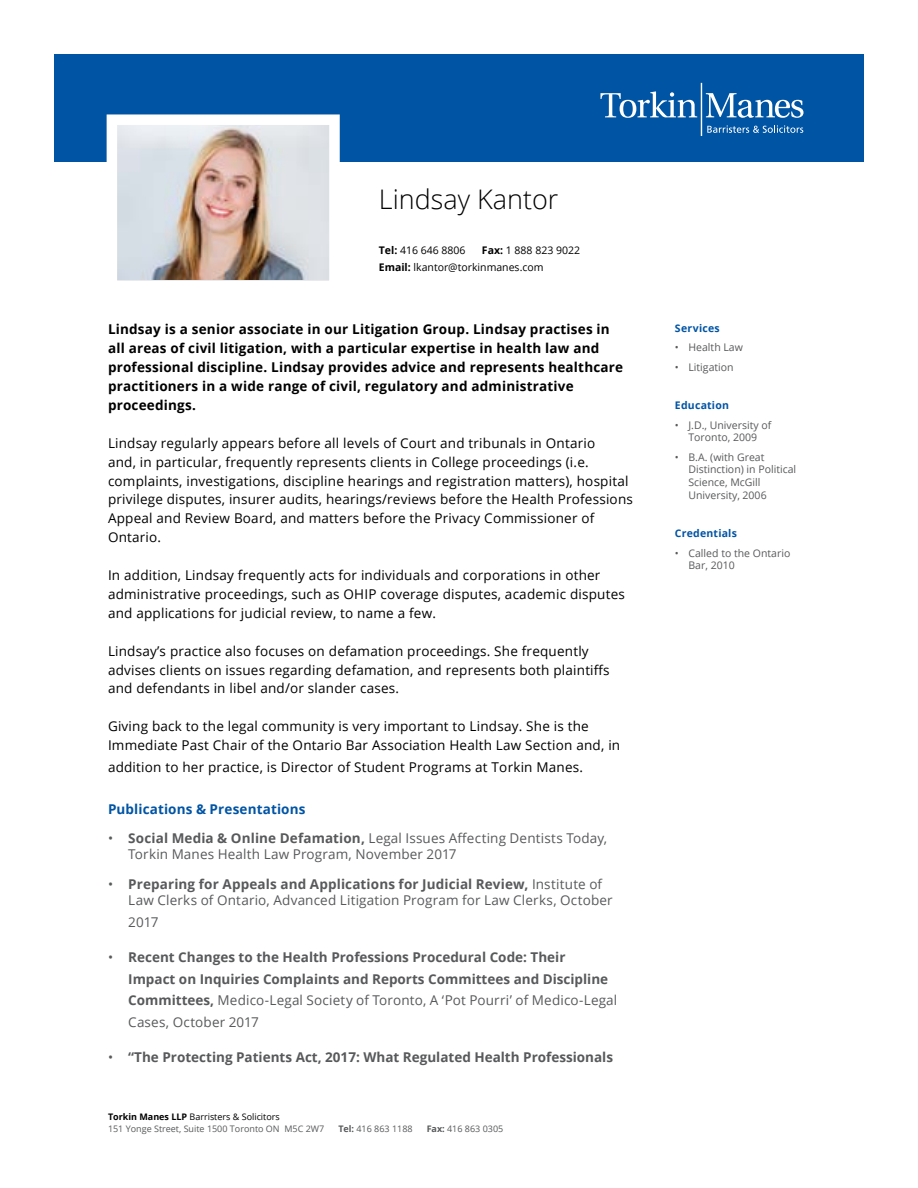
<style>
.page{position:relative;width:918px;height:1188px;background:#fff}
.page>*{position:absolute;margin:0;border:0;box-sizing:border-box;transform-origin:0 0}
.t1{font:300 27px "Open Sans";color:#000}
.t2{font:13.5px/18.9px "Open Sans";letter-spacing:.015em;color:#000}
.t3{font:700 13.5px/18.9px "Open Sans";letter-spacing:.015em;color:#000}
.t4{font:700 13.5px/21.6px "Open Sans";color:#58595b}
.t5{font:13.5px/16.2px "Open Sans";letter-spacing:.01em;color:#58595b}
.t6{font:700 13.5px "Open Sans";letter-spacing:.01em;color:#0054a4}
.t7{font:10.5px/12.6px "Open Sans";color:#58595b}
.t8{font:10.5px/16.5px "Open Sans";color:#000}
.t9{font:700 10.5px "Open Sans";letter-spacing:.02em;color:#0054a4}
.t10{font:9px/12px "Open Sans";color:#58595b}
.s1{font-weight:700}
.s2{font-weight:400}
.s3{font-weight:700;color:#000}
.s4{color:#000}
</style>
<div class="page">
<div style="left:54px;top:54px;width:810px;height:108px;background:#0054a4"></div>
<svg style="left:600px;top:91px;width:97px;height:27px"></svg>
<svg style="left:706px;top:93px;width:98px;height:25px"></svg>
<hr style="left:701px;top:83px;width:1px;height:53px;background:#fff">
<svg style="left:707px;top:125px;width:96px;height:8px"></svg>
<img style="left:106px;top:114px;width:234px;height:167px">
<h1 class="t1" style="left:379px;top:181px;width:181px">Lindsay Kantor</h1>
<p class="t8" style="left:379px;top:242px;width:88px"><span class="s1">Tel:</span> 416 646 8806</p>
<p class="t8" style="left:379px;top:242px;width:203px;text-indent:103px"><span class="s1">Fax:</span> 1 888 823 9022<br><span class="s1">Email:</span> lkantor@torkinmanes.com</p>
<p class="t3" style="left:108px;top:320px;width:517px">Lindsay is a senior associate in our Litigation Group. Lindsay practises in all areas of civil litigation, with a particular expertise in health law and professional discipline. Lindsay provides advice and represents healthcare practitioners in a wide range of civil, regulatory and administrative proceedings.</p>
<p class="t2" style="left:108px;top:433px;width:526px">Lindsay regularly appears before all levels of Court and tribunals in Ontario<br>and, in particular, frequently represents clients in College proceedings (i.e. complaints, investigations, discipline hearings and registration matters), hospital privilege disputes, insurer audits, hearings/reviews before the Health Professions Appeal and Review Board, and matters before the Privacy Commissioner of Ontario.</p>
<p class="t2" style="left:108px;top:565px;width:518px">In addition, Lindsay frequently acts for individuals and corporations in other administrative proceedings, such as OHIP coverage disputes, academic disputes and applications for judicial review, to name a few.</p>
<p class="t2" style="left:108px;top:641px;width:503px">Lindsay’s practice also focuses on defamation proceedings. She frequently advises clients on issues regarding defamation, and represents both plaintiffs and defendants in libel and/or slander cases.</p>
<p class="t2" style="left:108px;top:717px;width:514px">Giving back to the legal community is very important to Lindsay. She is the<br>Immediate Past Chair of the Ontario Bar Association Health Law Section and, in</p>
<p class="t2" style="left:108px;top:757px;width:477px">addition to her practice, is Director of Student Programs at Torkin Manes.</p>
<p class="t6" style="left:108px;top:799px;width:199px">Publications &amp; Presentations</p>
<p class="t5" style="left:128px;top:830px;width:480px;text-indent:-20px">• <span class="s1">Social Media &amp; Online Defamation,</span> Legal Issues Affecting Dentists Today,<br>Torkin Manes Health Law Program, November 2017</p>
<p class="t5" style="left:128px;top:876px;width:486px;text-indent:-20px">• <span class="s1">Preparing for Appeals and Applications for Judicial Review,</span> Institute of<br>Law Clerks of Ontario, Advanced Litigation Program for Law Clerks, October</p>
<p class="t5" style="left:128px;top:914px;width:32px">2017</p>
<p class="t4" style="left:128px;top:946px;width:491px;text-indent:-20px"><span class="s2">•</span> Recent Changes to the Health Professions Procedural Code: Their<br>Impact on Inquiries Complaints and Reports Committees and Discipline Committees, <span class="s2">Medico-Legal Society of Toronto, A ‘Pot Pourri’ of Medico-Legal Cases, October 2017</span></p>
<p class="t4" style="left:108px;top:1046px;width:507px"><span class="s2">•</span> “The Protecting Patients Act, 2017: What Regulated Health Professionals</p>
<p class="t10" style="left:108px;top:1111px;width:218px"><span class="s3">Torkin Manes LLP</span> <span class="s4">Barristers &amp; Solicitors<br></span>151 Yonge Street, Suite 1500 Toronto ON M5C 2W7</p>
<p class="t10" style="left:338px;top:1123px;width:76px"><span class="s1">Tel:</span> 416 863 1188</p>
<p class="t10" style="left:427px;top:1123px;width:78px"><span class="s1">Fax:</span> 416 863 0305</p>
<p class="t9" style="left:675px;top:321px;width:46px">Services</p>
<p class="t7" style="left:675px;top:341px;width:69px">• Health Law</p>
<p class="t7" style="left:675px;top:360px;width:60px">• Litigation</p>
<p class="t9" style="left:675px;top:398px;width:55px">Education</p>
<p class="t7" style="left:675px;top:418px;width:98px;text-align:center">• J.D., University of<br>Toronto, 2009</p>
<p class="t7" style="left:689px;top:450px;width:109px;text-indent:-14px">• B.A. (with Great<br>Distinction) in Political<br>Science, McGill<br>University, 2006</p>
<p class="t9" style="left:675px;top:526px;width:63px">Credentials</p>
<p class="t7" style="left:689px;top:546px;width:103px;text-indent:-14px">• Called to the Ontario<br>Bar, 2010</p>
</div>
